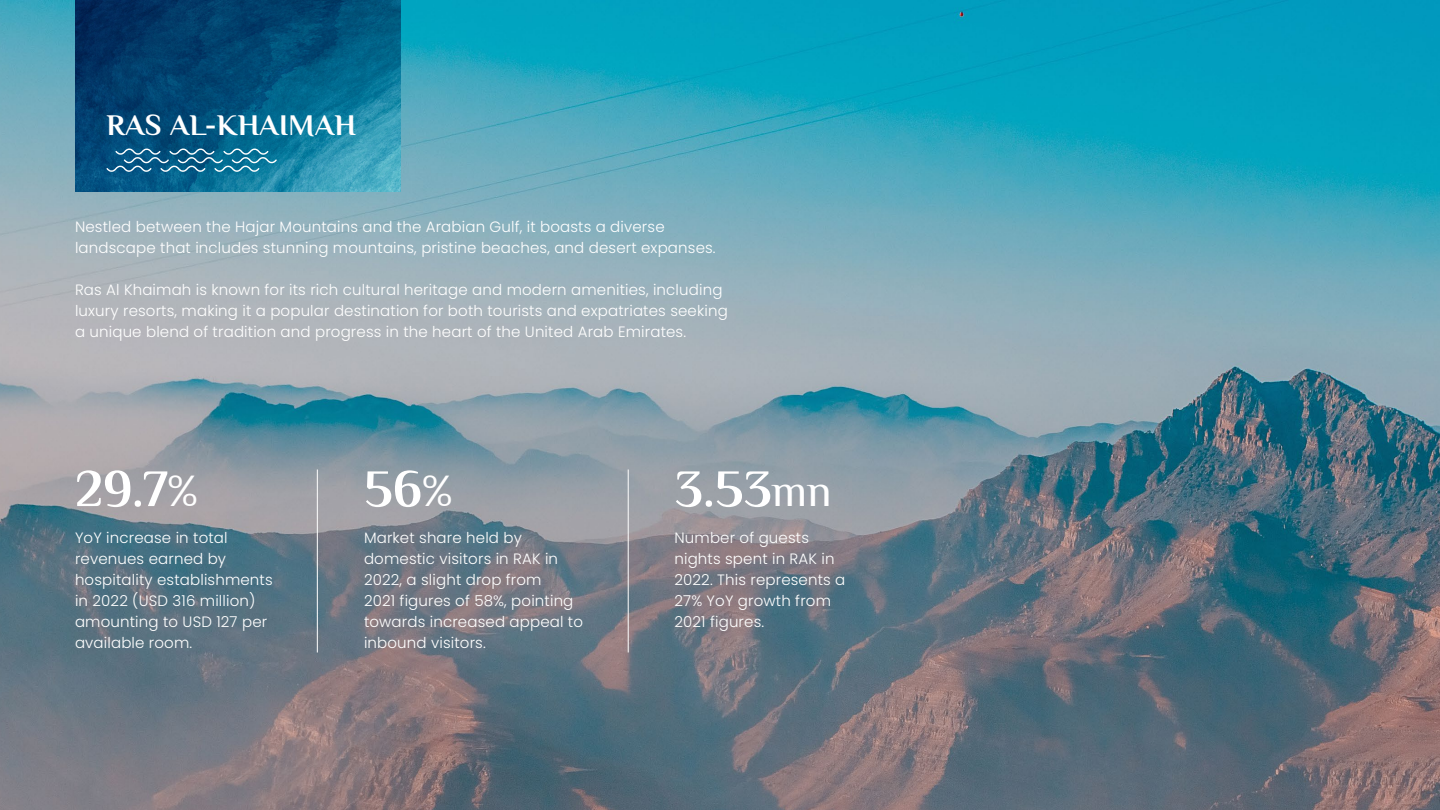
<style>
.page{position:relative;width:1440px;height:810px;background:#fff}
.page>*{position:absolute;margin:0;border:0;box-sizing:border-box;transform-origin:0 0}
.t1{font:700 52.5px "Philosopher";color:#fff}
.t2{font:700 30px "Philosopher";letter-spacing:.01em;color:#fff}
.t3{font:300 15px/21px "Poppins";letter-spacing:.01em;color:#fff}
.s1{font-weight:400;font-size:45px}
</style>
<div class="page">
<img style="left:0;top:0;width:1440px;height:810px">
<hr style="left:317px;top:470px;width:1px;height:182px;background:#fff">
<hr style="left:628px;top:470px;width:1px;height:182px;background:#fff">
<img style="left:75px;top:0;width:325px;height:192px">
<svg style="left:106px;top:149px;width:171px;height:23px;background:#2d799d"></svg>
<h2 class="t2" style="left:106px;top:108px;width:251px">RAS AL-KHAIMAH</h2>
<p class="t3" style="left:75px;top:216px;width:642px">Nestled between the Hajar Mountains and the Arabian Gulf, it boasts a diverse landscape that includes stunning mountains, pristine beaches, and desert expanses.</p>
<p class="t3" style="left:75px;top:279px;width:654px">Ras Al Khaimah is known for its rich cultural heritage and modern amenities, including luxury resorts, making it a popular destination for both tourists and expatriates seeking a unique blend of tradition and progress in the heart of the United Arab Emirates.</p>
<h1 class="t1" style="left:75px;top:459px;width:124px">29.7<span class="s1">%</span></h1>
<h1 class="t1" style="left:364px;top:459px;width:90px">56<span class="s1">%</span></h1>
<h1 class="t1" style="left:674px;top:459px;width:159px">3.53<span class="s1">mn</span></h1>
<p class="t3" style="left:75px;top:527px;width:199px">YoY increase in total revenues earned by hospitality establishments in 2022 (USD 316 million) amounting to USD 127 per available room.</p>
<p class="t3" style="left:364px;top:527px;width:221px">Market share held by domestic visitors in RAK in<br>2022, a slight drop from<br>2021 figures of 58%, pointing towards increased appeal to inbound visitors.</p>
<p class="t3" style="left:674px;top:527px;width:172px">Number of guests nights spent in RAK in<br>2022. This represents a<br>27% YoY growth from<br>2021 figures.</p>
</div>
